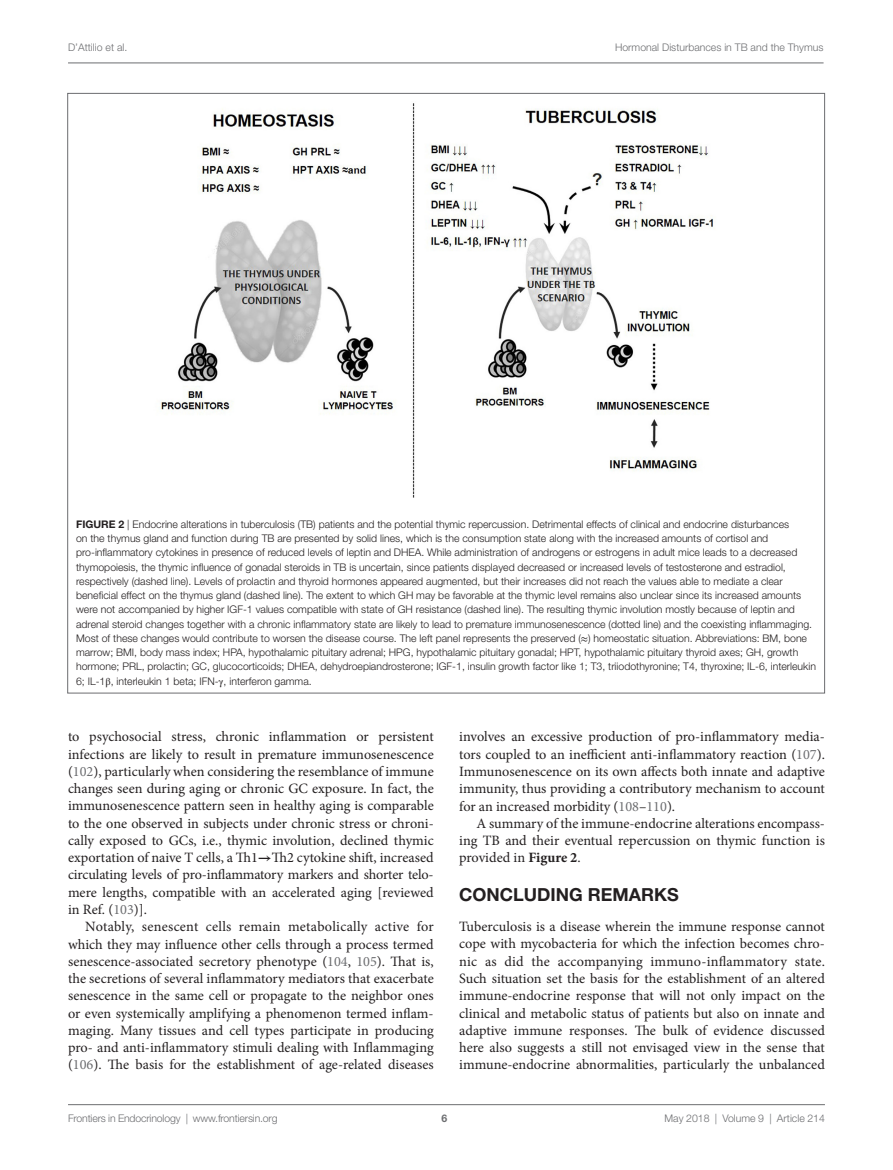
<style>
.page{position:relative;width:893px;height:1170px;background:#fff}
.page>*{position:absolute;margin:0;border:0;box-sizing:border-box;transform-origin:0 0}
.t1{font:700 18px "Helvetica Neue LT Std";color:#231f20}
.t2{font:14.25px/17.2px "Minion Pro";color:#231f20;text-align:justify}
.t3{font:300 10.5px/14.2px "Helvetica Neue LT Std";color:#231f20}
.t4{font:300 10.5px "Helvetica Neue LT Std";color:#6c6d70}
.t5{font:700 10.5px "Helvetica Neue LT Std";color:#231f20}
.t6{font:700 10.5px "Helvetica Neue LT Std";color:#6c6d70}
.s1{font-weight:700}
.s2{font-family:"STIX General";font-weight:400}
.s3{color:#6c6d70}
.s4{font-family:"STIX General";font-weight:700}
</style>
<div class="page">
<hr style="left:68px;top:63px;width:756px;height:1px;background:#6c6d70">
<hr style="left:68px;top:1104px;width:757px;height:1px;background:#6c6d70">
<img style="left:160px;top:103px;width:555px;height:394px">
<p class="t4" style="left:68px;top:41px;width:61px">D’Attilio et al.</p>
<p class="t4" style="left:615px;top:41px;width:210px">Hormonal Disturbances in TB and the Thymus</p>
<p class="t3" style="left:76px;top:516px;width:741px;text-indent:33px"><span class="s1">E 2</span> | Endocrine alterations in tuberculosis (TB) patients and the potential thymic repercussion. Detrimental effects of clinical and endocrine disturbances<br>on the thymus gland and function during TB are presented by solid lines, which is the consumption state along with the increased amounts of cortisol and pro-inflammatory cytokines in presence of reduced levels of leptin and DHEA. While administration of androgens or estrogens in adult mice leads to a decreased thymopoiesis, the thymic influence of gonadal steroids in TB is uncertain, since patients displayed decreased or increased levels of testosterone and estradiol, respectively (dashed line). Levels of prolactin and thyroid hormones appeared augmented, but their increases did not reach the values able to mediate a clear beneficial effect on the thymus gland (dashed line). The extent to which GH may be favorable at the thymic level remains also unclear since its increased amounts were not accompanied by higher IGF-1 values compatible with state of GH resistance (dashed line). The resulting thymic involution mostly because of leptin and adrenal steroid changes together with a chronic inflammatory state are likely to lead to premature immunosenescence (dotted line) and the coexisting inflammaging.<br>Most of these changes would contribute to worsen the disease course. The left panel represents the preserved (<span class="s2">≈</span>) homeostatic situation. Abbreviations: BM, bone marrow; BMI, body mass index; HPA, hypothalamic pituitary adrenal; HPG, hypothalamic pituitary gonadal; HPT, hypothalamic pituitary thyroid axes; GH, growth hormone; PRL, prolactin; GC, glucocorticoids; DHEA, dehydroepiandrosterone; IGF-1, insulin growth factor like 1; T3, triiodothyronine; T4, thyroxine; IL-6, interleukin 6; IL-1<span class="s2">β</span>, interleukin 1 beta; IFN-<span class="s2">γ</span>, interferon gamma.</p>
<p class="t5" style="left:76px;top:517px;width:18px">FIGUR</p>
<p class="t2" style="left:68px;top:728px;width:367px">to psychosocial stress, chronic inflammation or persistent infections are likely to result in premature immunosenescence (<span class="s3">102</span>), particularly when considering the resemblance of immune changes seen during aging or chronic GC exposure. In fact, the immunosenescence pattern seen in healthy aging is comparable to the one observed in subjects under chronic stress or chroni&shy;cally exposed to GCs, i.e., thymic involution, declined thymic exportation of naive T cells, a Th1<span class="s4">→</span>Th2 cytokine shift, increased circulating levels of pro-inflammatory markers and shorter telo&shy;mere lengths, compatible with an accelerated aging [reviewed in Ref. (<span class="s3">103</span>)].</p>
<p class="t2" style="left:68px;top:918px;width:367px;text-indent:17px">Notably, senescent cells remain metabolically active for which they may influence other cells through a process termed senescence-associated secretory phenotype (<span class="s3">104</span>, <span class="s3">105</span>). That is, the secretions of several inflammatory mediators that exacerbate senescence in the same cell or propagate to the neighbor ones or even systemically amplifying a phenomenon termed inflam&shy;maging. Many tissues and cell types participate in producing pro- and anti-inflammatory stimuli dealing with Inflammaging (<span class="s3">106</span>). The basis for the establishment of age-related diseases</p>
<p class="t2" style="left:459px;top:728px;width:367px">involves an excessive production of pro-inflammatory media&shy;tors coupled to an inefficient anti-inflammatory reaction (<span class="s3">107</span>).<br>Immunosenescence on its own affects both innate and adaptive immunity, thus providing a contributory mechanism to account for an increased morbidity (<span class="s3">108</span>–<span class="s3">110</span>).</p>
<p class="t2" style="left:459px;top:814px;width:367px;text-indent:17px">A summary of the immune-endocrine alterations encompass&shy;ing TB and their eventual repercussion on thymic function is provided in <span class="s1">Figure 2</span>.</p>
<p class="t1" style="left:459px;top:883px;width:221px">CONCLUDING REMARKS</p>
<p class="t2" style="left:459px;top:918px;width:367px">Tuberculosis is a disease wherein the immune response cannot cope with mycobacteria for which the infection becomes chro&shy;nic as did the accompanying immuno-inflammatory state.<br>Such situation set the basis for the establishment of an altered immune-endocrine response that will not only impact on the clinical and metabolic status of patients but also on innate and adaptive immune responses. The bulk of evidence discussed here also suggests a still not envisaged view in the sense that immune-endocrine abnormalities, particularly the unbalanced</p>
<p class="t4" style="left:68px;top:1111px;width:211px">Frontiers in Endocrinology | www.frontiersin.org</p>
<p class="t4" style="left:664px;top:1111px;width:162px">May 2018 | Volume 9 | Article 214</p>
<p class="t6" style="left:441px;top:1111px;width:7px">6</p>
</div>
